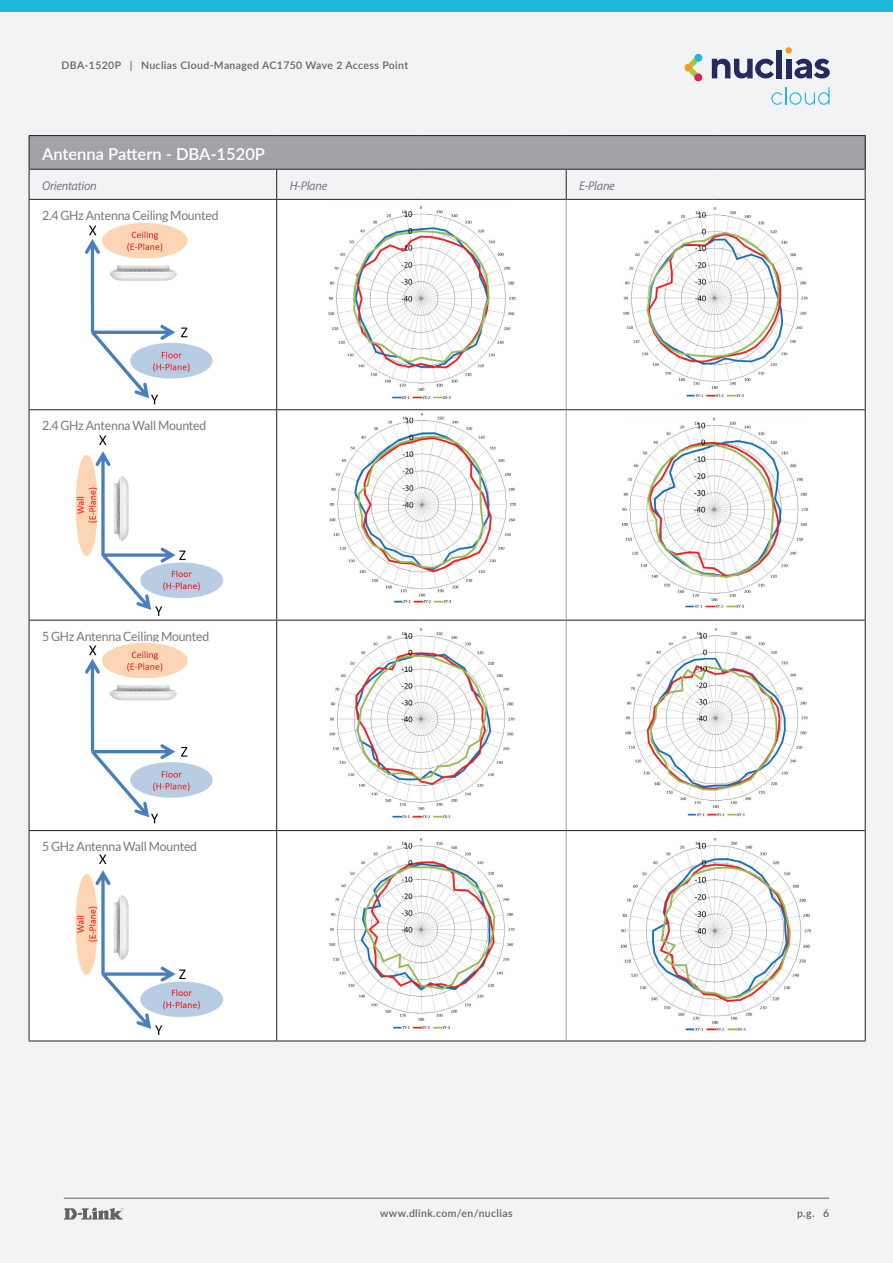
<style>
.page{position:relative;width:893px;height:1263px;background:#f2f3f4}
.page>*{position:absolute;margin:0;border:0;box-sizing:border-box;transform-origin:0 0}
.t1{font:600 16.5px "Lato";color:#fff}
.t2{font:12.75px "Lato";letter-spacing:-.02em;color:#74787d}
.t3{font:italic 12.75px "Myriad Pro";letter-spacing:-.02em;color:#74787d}
.t4{font:600 10.5px "Lato";letter-spacing:.035em;color:#636366}
</style>
<div class="page">
<hr style="left:64px;top:1198px;width:765px;height:1px;background:#636366">
<svg style="left:64px;top:1207px;width:59px;height:12px"></svg>
<div style="left:0;top:0;width:893px;height:11px;background:#20b5dc"></div>
<svg style="left:684px;top:54px;width:18px;height:27px"></svg>
<svg style="left:712px;top:59px;width:62px;height:19px"></svg>
<div style="left:776px;top:50px;width:5px;height:28px;background:#242961"></div>
<svg style="left:785px;top:47px;width:45px;height:31px"></svg>
<svg style="left:771px;top:87px;width:58px;height:18px"></svg>
<div style="left:29px;top:136px;width:836px;height:33px;background:#a1a3a7"></div>
<div style="left:30px;top:200px;width:835px;height:840px;background:#fff"></div>
<hr style="left:865px;top:136px;width:1px;height:33px;background:#231f20">
<hr style="left:566px;top:169px;width:147px;height:1px;background:#231f20">
<hr style="left:713px;top:169px;width:152px;height:1px;background:#231f20">
<svg style="left:865px;top:170px;width:1px;height:29px"></svg>
<hr style="left:277px;top:169px;width:147px;height:1px;background:#231f20">
<svg style="left:276px;top:170px;width:1px;height:29px"></svg>
<hr style="left:424px;top:169px;width:142px;height:1px;background:#231f20">
<svg style="left:566px;top:170px;width:1px;height:29px"></svg>
<hr style="left:277px;top:199px;width:147px;height:1px;background:#231f20">
<hr style="left:276px;top:200px;width:1px;height:209px;background:#231f20">
<hr style="left:424px;top:199px;width:142px;height:1px;background:#231f20">
<hr style="left:276px;top:620px;width:1px;height:210px;background:#231f20">
<hr style="left:566px;top:199px;width:147px;height:1px;background:#231f20">
<hr style="left:713px;top:199px;width:152px;height:1px;background:#231f20">
<hr style="left:277px;top:409px;width:147px;height:1px;background:#231f20">
<hr style="left:276px;top:410px;width:1px;height:210px;background:#231f20">
<hr style="left:424px;top:409px;width:142px;height:1px;background:#231f20">
<hr style="left:277px;top:620px;width:147px;height:1px;background:#231f20">
<hr style="left:424px;top:620px;width:142px;height:1px;background:#231f20">
<hr style="left:277px;top:830px;width:147px;height:1px;background:#231f20">
<hr style="left:276px;top:831px;width:1px;height:209px;background:#231f20">
<hr style="left:424px;top:830px;width:142px;height:1px;background:#231f20">
<hr style="left:277px;top:1040px;width:147px;height:1px;background:#231f20">
<hr style="left:424px;top:1040px;width:142px;height:1px;background:#231f20">
<hr style="left:566px;top:200px;width:1px;height:209px;background:#a1a3a7">
<hr style="left:566px;top:410px;width:1px;height:210px;background:#a1a3a7">
<hr style="left:566px;top:620px;width:1px;height:210px;background:#a1a3a7">
<hr style="left:566px;top:831px;width:1px;height:209px;background:#a1a3a7">
<hr style="left:865px;top:200px;width:1px;height:210px;background:#231f20">
<hr style="left:865px;top:410px;width:1px;height:210px;background:#231f20">
<hr style="left:865px;top:620px;width:1px;height:210px;background:#231f20">
<hr style="left:865px;top:830px;width:1px;height:210px;background:#231f20">
<hr style="left:566px;top:409px;width:147px;height:1px;background:#231f20">
<hr style="left:713px;top:409px;width:152px;height:1px;background:#231f20">
<hr style="left:566px;top:620px;width:147px;height:1px;background:#231f20">
<hr style="left:713px;top:620px;width:152px;height:1px;background:#231f20">
<hr style="left:566px;top:830px;width:147px;height:1px;background:#231f20">
<hr style="left:713px;top:830px;width:152px;height:1px;background:#231f20">
<hr style="left:566px;top:1040px;width:147px;height:1px;background:#231f20">
<hr style="left:713px;top:1040px;width:152px;height:1px;background:#231f20">
<svg style="left:29px;top:170px;width:1px;height:29px"></svg>
<hr style="left:29px;top:200px;width:1px;height:209px;background:#231f20">
<hr style="left:29px;top:410px;width:1px;height:210px;background:#231f20">
<hr style="left:29px;top:620px;width:1px;height:210px;background:#231f20">
<hr style="left:29px;top:831px;width:1px;height:209px;background:#231f20">
<hr style="left:29px;top:136px;width:1px;height:33px;background:#231f20">
<hr style="left:29px;top:1040px;width:248px;height:1px;background:#231f20">
<hr style="left:29px;top:135px;width:248px;height:1px;background:#231f20">
<hr style="left:277px;top:135px;width:147px;height:1px;background:#231f20">
<hr style="left:424px;top:135px;width:142px;height:1px;background:#231f20">
<hr style="left:566px;top:135px;width:147px;height:1px;background:#231f20">
<hr style="left:713px;top:135px;width:152px;height:1px;background:#231f20">
<hr style="left:29px;top:199px;width:248px;height:1px;background:#231f20">
<hr style="left:29px;top:409px;width:248px;height:1px;background:#231f20">
<hr style="left:29px;top:620px;width:248px;height:1px;background:#231f20">
<hr style="left:29px;top:830px;width:248px;height:1px;background:#231f20">
<hr style="left:29px;top:169px;width:248px;height:1px;background:#231f20">
<img style="left:75px;top:434px;width:148px;height:183px">
<img style="left:75px;top:853px;width:148px;height:183px">
<img style="left:85px;top:223px;width:128px;height:182px">
<img style="left:85px;top:643px;width:128px;height:182px">
<img style="left:328px;top:204px;width:188px;height:197px">
<img style="left:623px;top:206px;width:185px;height:191px">
<img style="left:329px;top:628px;width:185px;height:191px">
<img style="left:624px;top:628px;width:183px;height:189px">
<img style="left:329px;top:413px;width:186px;height:191px">
<img style="left:622px;top:418px;width:187px;height:191px">
<img style="left:329px;top:838px;width:186px;height:192px">
<img style="left:620px;top:838px;width:191px;height:195px">
<p class="t4" style="left:62px;top:58px;width:348px">DBA-1520P | Nuclias Cloud-Managed AC1750 Wave 2 Access Point</p>
<p class="t1" style="left:42px;top:142px;width:224px">Antenna Pattern - DBA-1520P</p>
<p class="t3" style="left:42px;top:177px;width:56px">Orientation</p>
<p class="t3" style="left:290px;top:177px;width:39px">H-Plane</p>
<p class="t3" style="left:579px;top:177px;width:37px">E-Plane</p>
<p class="t2" style="left:42px;top:208px;width:178px">2.4 GHz Antenna Ceiling Mounted</p>
<p class="t2" style="left:42px;top:419px;width:166px">2.4 GHz Antenna Wall Mounted</p>
<p class="t2" style="left:42px;top:629px;width:169px">5 GHz Antenna Ceiling Mounted</p>
<p class="t2" style="left:42px;top:839px;width:157px">5 GHz Antenna Wall Mounted</p>
<p class="t4" style="left:380px;top:1205px;width:134px">www.dlink.com/en/nuclias</p>
<p class="t4" style="left:797px;top:1205px;width:34px">p.g. 6</p>
</div>
